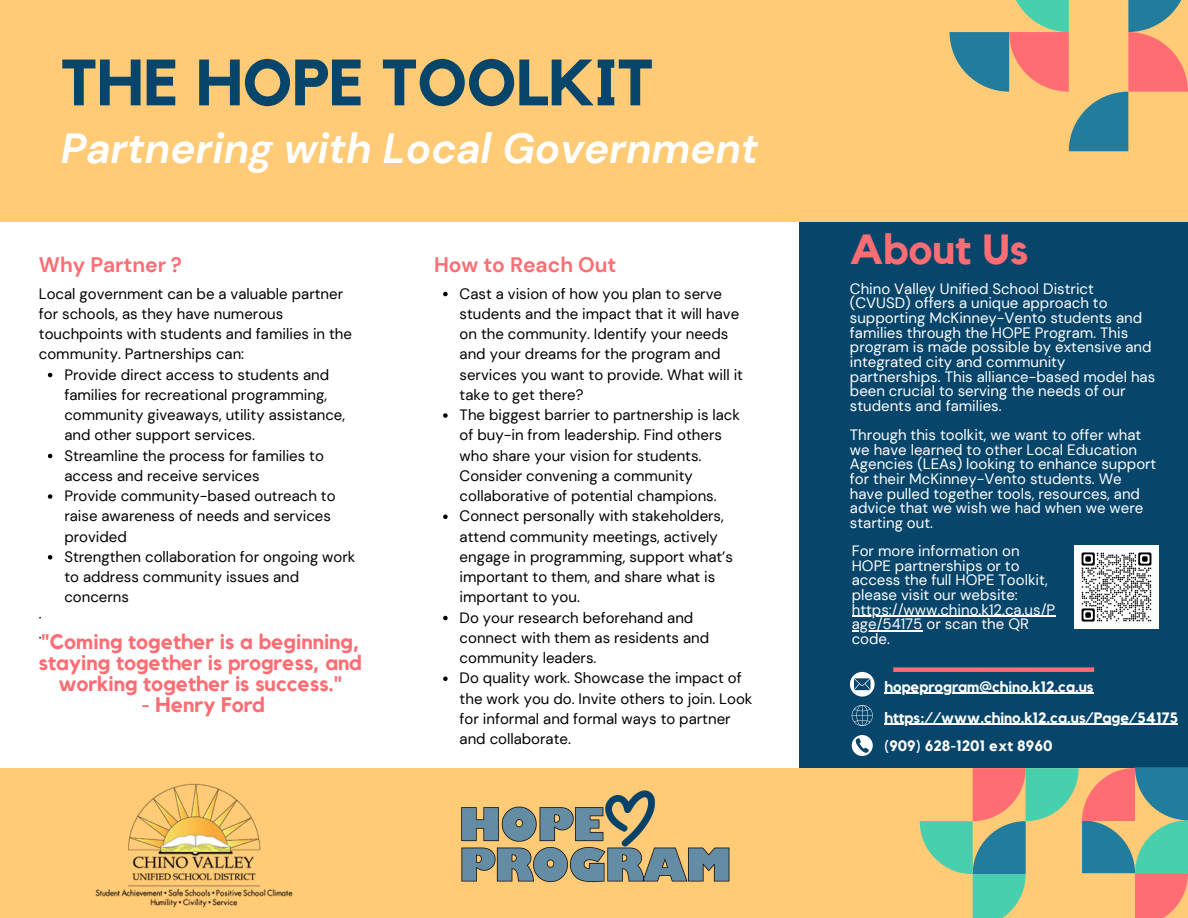
<style>
.page{position:relative;width:1188px;height:918px;background:#fff}
.page>*{position:absolute;margin:0;border:0;box-sizing:border-box;transform-origin:0 0}
.t1{font:700 64.65px "Kollektif";color:#07456b}
.t2{font:italic 700 42px "DM Sans";color:#fff}
.t3{font:700 42px "Kollektif";color:#fe6d73}
.t4{font:700 21px/21px "Kollektif";color:#fe6d73;text-align:center}
.t5{font:700 21px "DM Sans";color:#fe6d73}
.t6{font:15px/20.2px "DM Sans";color:#000}
.t7{font:15px/14.7px "DM Sans";color:#fff}
.t8{font:700 15px "Kollektif";color:#fff}
</style>
<div class="page">
<div style="left:799px;top:221px;width:389px;height:547px;background:#07456b"></div>
<div style="left:0;top:0;width:1188px;height:221px;background:#ffcb77"></div>
<div style="left:0;top:768px;width:1188px;height:150px;background:#ffcb77"></div>
<svg style="left:920px;top:767px;width:268px;height:151px"></svg>
<img style="left:461px;top:790px;width:269px;height:92px">
<img style="left:95px;top:783px;width:198px;height:125px">
<svg style="left:950px;top:0;width:238px;height:151px"></svg>
<svg style="left:48px;top:373px;width:4px;height:4px"></svg>
<svg style="left:48px;top:454px;width:4px;height:4px"></svg>
<svg style="left:48px;top:494px;width:4px;height:5px"></svg>
<svg style="left:48px;top:555px;width:4px;height:5px"></svg>
<svg style="left:443px;top:292px;width:5px;height:4px"></svg>
<svg style="left:443px;top:413px;width:5px;height:5px"></svg>
<svg style="left:443px;top:515px;width:5px;height:4px"></svg>
<svg style="left:443px;top:616px;width:5px;height:4px"></svg>
<svg style="left:443px;top:677px;width:5px;height:4px"></svg>
<svg style="left:850px;top:672px;width:25px;height:25px"></svg>
<svg style="left:852px;top:705px;width:21px;height:21px"></svg>
<svg style="left:852px;top:735px;width:21px;height:21px"></svg>
<div style="left:893px;top:667px;width:201px;height:5px;background:#fe6d73"></div>
<hr style="left:885px;top:693px;width:209px;height:1px;background:#fff">
<hr style="left:852px;top:616px;width:203px;height:1px;background:#fff">
<hr style="left:852px;top:630px;width:70px;height:2px;background:#fff">
<hr style="left:885px;top:724px;width:293px;height:1px;background:#fff">
<img style="left:1075px;top:546px;width:83px;height:83px">
<h1 class="t1" style="left:61px;top:53px;width:594px">THE HOPE TOOLKIT</h1>
<p class="t2" style="left:61px;top:121px;width:699px">Partnering with Local Government</p>
<p class="t5" style="left:39px;top:251px;width:145px">Why Partner ?</p>
<p class="t5" style="left:434px;top:251px;width:184px">How to Reach Out</p>
<p class="t6" style="left:460px;top:283px;width:285px">Cast a vision of how you plan to serve students and the impact that it will have on the community. Identify your needs and your dreams for the program and services you want to provide. What will it take to get there?</p>
<h4 class="t6" style="left:460px;top:405px;width:282px">The biggest barrier to partnership is lack of buy-in from leadership. Find others who share your vision for students.<br>Consider convening a community collaborative of potential champions.</h4>
<p class="t6" style="left:460px;top:506px;width:275px">Connect personally with stakeholders, attend community meetings, actively engage in programming, support what’s important to them, and share what is important to you.</p>
<h4 class="t6" style="left:460px;top:607px;width:251px">Do your research beforehand and connect with them as residents and community leaders.</h4>
<p class="t6" style="left:460px;top:668px;width:294px">Do quality work. Showcase the impact of the work you do. Invite others to join. Look for informal and formal ways to partner and collaborate.</p>
<p class="t6" style="left:39px;top:283px;width:315px">Local government can be a valuable partner for schools, as they have numerous touchpoints with students and families in the community. Partnerships can:</p>
<h2 class="t6" style="left:64px;top:364px;width:282px">Provide direct access to students and families for recreational programming, community giveaways, utility assistance, and other support services.</h2>
<p class="t6" style="left:64px;top:445px;width:261px">Streamline the process for families to access and receive services</p>
<p class="t6" style="left:64px;top:486px;width:273px">Provide community-based outreach to raise awareness of needs and services provided</p>
<h2 class="t6" style="left:64px;top:547px;width:293px">Strengthen collaboration for ongoing work to address community issues and concerns</h2>
<p class="t6" style="left:39px;top:607px;width:4px">·</p>
<p class="t6" style="left:39px;top:628px;width:4px">·</p>
<h4 class="t4" style="left:39px;top:632px;width:324px">"Coming together is a beginning, staying together is progress, and working together is success."</h4>
<h3 class="t4" style="left:142px;top:695px;width:125px">- Henry Ford</h3>
<h3 class="t3" style="left:850px;top:230px;width:180px">About Us</h3>
<p class="t7" style="left:850px;top:281px;width:307px">Chino Valley Unified School District (CVUSD) offers a unique approach to supporting McKinney-Vento students and families through the HOPE Program. This program is made possible by extensive and integrated city and community partnerships. This alliance-based model has been crucial to serving the needs of our students and families.</p>
<p class="t7" style="left:850px;top:428px;width:308px">Through this toolkit, we want to offer what we have learned to other Local Education Agencies (LEAs) looking to enhance support for their McKinney-Vento students. We have pulled together tools, resources, and advice that we wish we had when we were starting out.</p>
<p class="t7" style="left:852px;top:544px;width:197px">For more information on<br>HOPE partnerships or to access the full HOPE Toolkit, please visit our website:</p>
<p class="t7" style="left:852px;top:602px;width:205px">https://www.chino.k12.ca.us/P</p>
<p class="t7" style="left:852px;top:617px;width:179px">age/54175 or scan the QR code.</p>
<p class="t8" style="left:885px;top:680px;width:211px">hopeprogram@chino.k12.ca.us</p>
<p class="t8" style="left:885px;top:710px;width:295px">https://www.chino.k12.ca.us/Page/54175</p>
<p class="t8" style="left:885px;top:739px;width:169px">(909) 628-1201 ext 8960</p>
</div>
